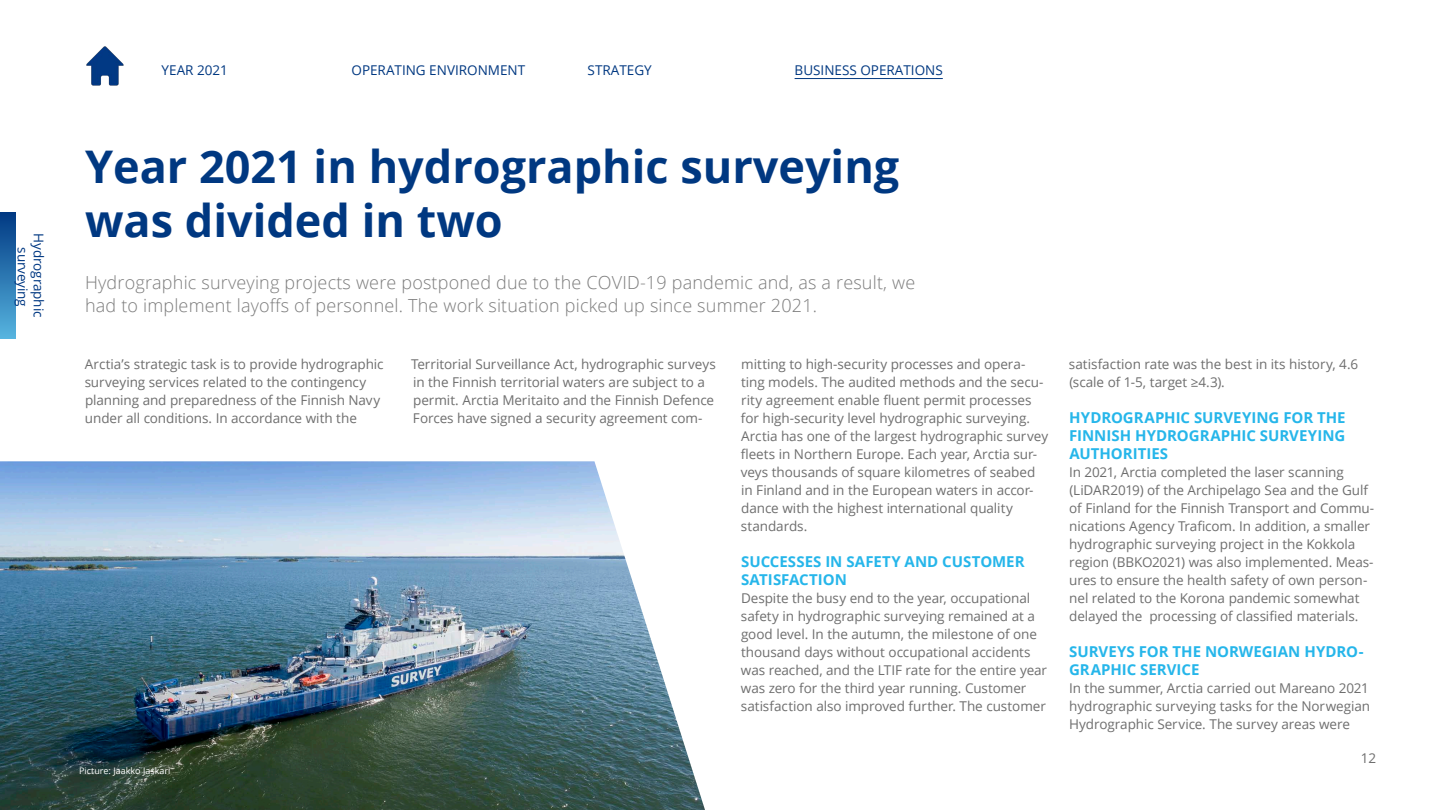
<style>
.page{position:relative;width:1440px;height:810px;background:#fff}
.page>*{position:absolute;margin:0;border:0;box-sizing:border-box;transform-origin:0 0}
.Otsikko_3{font:700 45px/54px "Open Sans";color:#003881}
.ingressi{font:300 18px/22.5px "Open Sans";letter-spacing:.01em;color:#7c7c7c}
.base_indent{font:700 15px/18px "Open Sans";letter-spacing:-.005em;color:#26b6ea}
.base_indent-2{font:13.5px/18px "Open Sans";letter-spacing:-.005em;color:#6e6e6e}
.Navit{font:13.5px "Open Sans";color:#003881}
.t1{font:13.5px "Open Sans";letter-spacing:-.01em;color:#003882}
.t2{font:9px "Open Sans";color:#fff}
</style>
<div class="page">
<div style="left:0;top:212px;width:16px;height:127px;background:linear-gradient(to bottom,#003983,#57b5e0)"></div>
<img style="left:0;top:461px;width:705px;height:349px">
<hr style="left:794px;top:78px;width:148px;height:1px;background:#003881">
<img style="left:86px;top:46px;width:38px;height:40px">
<p class="t1" style="left:48px;top:233px;width:86px;rotate:90deg">Hydrographic</p>
<p class="t1" style="left:32px;top:247px;width:61px;rotate:90deg">surveying</p>
<p class="Navit" style="left:162px;top:61px;width:68px">YEAR 2021</p>
<p class="Navit" style="left:351px;top:61px;width:175px">OPERATING ENVIRONMENT</p>
<p class="Navit" style="left:587px;top:61px;width:66px">STRATEGY</p>
<p class="Navit" style="left:794px;top:61px;width:150px">BUSINESS OPERATIONS</p>
<p class="Otsikko_3" style="left:85px;top:139px;width:815px">Year 2021 in hydrographic surveying was divided in two</p>
<p class="ingressi" style="left:85px;top:271px;width:831px">Hydrographic surveying projects were postponed due to the COVID-19 pandemic and, as a result, we had to implement layoffs of personnel. The work situation picked up since summer 2021.</p>
<p class="base_indent-2" style="left:85px;top:355px;width:300px">Arctia’s strategic task is to provide hydrographic surveying services related to the contingency planning and preparedness of the Finnish Navy under all conditions. In accordance with the</p>
<p class="t2" style="left:79px;top:764px;width:93px">Picture: Jaakko Jaskari</p>
<p class="base_indent-2" style="left:411px;top:355px;width:306px">Territorial Surveillance Act, hydrographic surveys in the Finnish territorial waters are subject to a permit. Arctia Meritaito and the Finnish Defence Forces have signed a security agreement com-</p>
<p class="base_indent-2" style="left:740px;top:355px;width:309px">mitting to high-security processes and opera&shy;ting models. The audited methods and the secu&shy;rity agreement enable fluent permit processes for high-security level hydrographic surveying.<br>Arctia has one of the largest hydrographic survey fleets in Northern Europe. Each year, Arctia sur&shy;veys thousands of square kilometres of seabed in Finland and in the European waters in accor&shy;dance with the highest international quality standards.</p>
<p class="base_indent" style="left:741px;top:552px;width:285px">SUCCESSES IN SAFETY AND CUSTOMER<br>SATISFACTION</p>
<p class="base_indent-2" style="left:740px;top:589px;width:308px">Despite the busy end to the year, occupational safety in hydrographic surveying remained at a good level. In the autumn, the milestone of one thousand days without occupational accidents was reached, and the LTIF rate for the entire year was zero for the third year running. Customer satisfaction also improved further. The customer</p>
<p class="base_indent-2" style="left:1068px;top:355px;width:291px">satisfaction rate was the best in its history, 4.6 (scale of 1-5, target ≥4.3).</p>
<p class="base_indent" style="left:1069px;top:408px;width:278px;text-align:justify">HYDROGRAPHIC SURVEYING FOR THE FINNISH HYDROGRAPHIC SURVEYING AUTHORITIES</p>
<p class="base_indent-2" style="left:1069px;top:463px;width:307px">In 2021, Arctia completed the laser scanning (LiDAR2019) of the Archipelago Sea and the Gulf of Finland for the Finnish Transport and Commu&shy;nications Agency Traficom. In addition, a smaller hydrographic surveying project in the Kokkola region (BBKO2021) was also implemented. Meas&shy;ures to ensure the health safety of own person&shy;nel related to the Korona pandemic somewhat delayed the processing of classified materials.</p>
<p class="base_indent" style="left:1069px;top:642px;width:296px">SURVEYS FOR THE NORWEGIAN HYDRO-<br>GRAPHIC SERVICE</p>
<p class="base_indent-2" style="left:1069px;top:679px;width:302px;text-align:justify">In the summer, Arctia carried out Mareano 2021 hydrographic surveying tasks for the Norwegian Hydrographic Service. The survey areas were</p>
<p class="base_indent-2" style="left:1360px;top:749px;width:17px">12</p>
</div>
